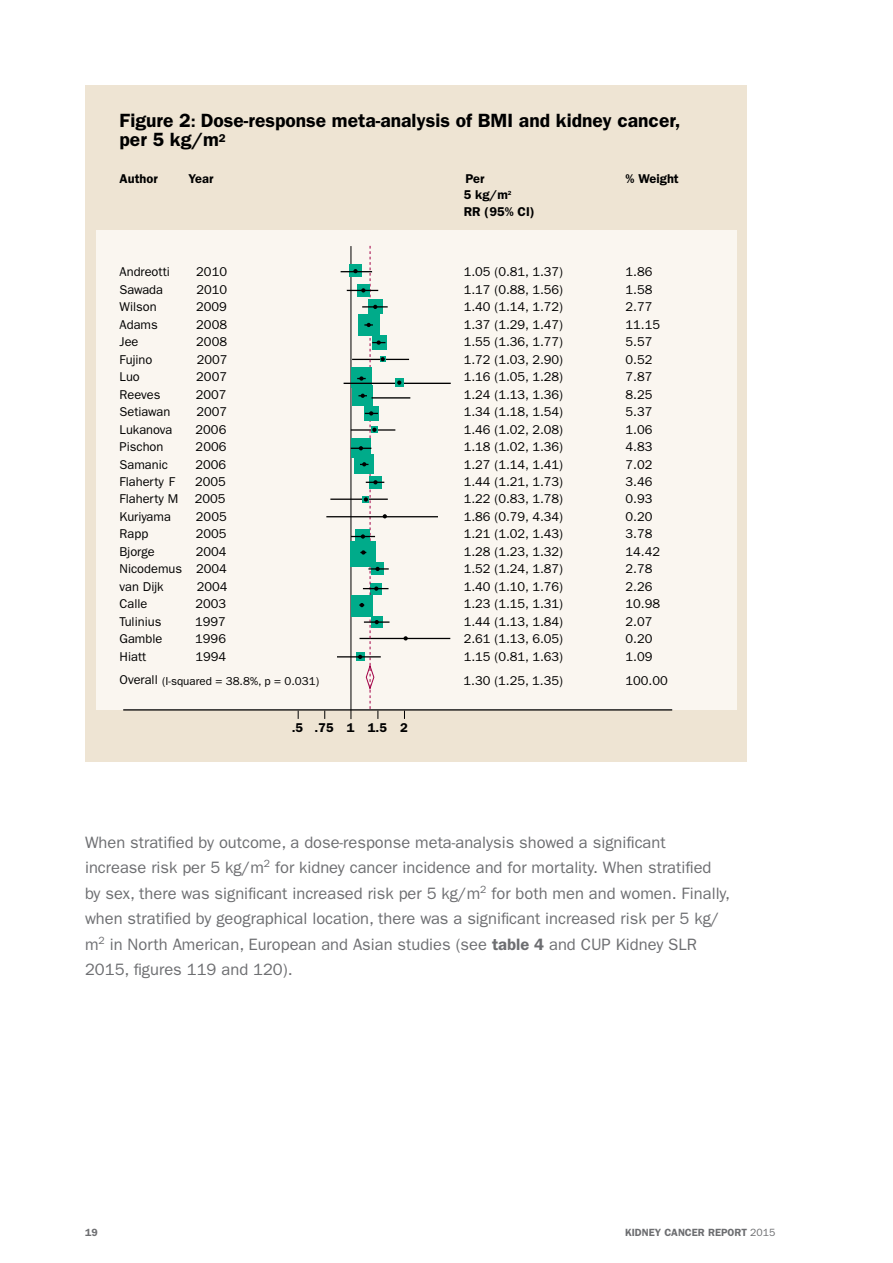
<style>
.page{position:relative;width:893px;height:1263px;background:#fff}
.page>*{position:absolute;margin:0;border:0;box-sizing:border-box;transform-origin:0 0}
.t1{font:600 19.2px/19.2px "ITC Franklin Gothic Std";color:#000}
.t2{font:16.5px/25.5px "ITC Franklin Gothic Std";color:#6d6e71}
.t3{font:12.9px "ITC Franklin Gothic Std";color:#000}
.t4{font:600 12.9px/16.6px "ITC Franklin Gothic Std";color:#000}
.t5{font:11.55px "ITC Franklin Gothic Std";color:#000}
.t6{font:600 10.5px "ITC Franklin Gothic Std";color:#6d6e71}
.s1{font-size:16.5px}
.s2{font-size:12.9px}
.s3{font-weight:600}
.s4{font-weight:400}
</style>
<div class="page">
<div style="left:85px;top:85px;width:662px;height:676px;background:#eee4d3"></div>
<div style="left:96px;top:230px;width:641px;height:480px;background:#faf6f0"></div>
<hr style="left:123px;top:709px;width:549px;height:1px;background:#000">
<hr style="left:352px;top:359px;width:57px;height:1px;background:#000">
<hr style="left:351px;top:429px;width:44px;height:2px;background:#000">
<hr style="left:330px;top:499px;width:58px;height:1px;background:#000">
<hr style="left:360px;top:638px;width:90px;height:1px;background:#000">
<hr style="left:347px;top:290px;width:31px;height:1px;background:#000">
<div style="left:350px;top:265px;width:12px;height:12px;background:#00ab8a"></div>
<hr style="left:341px;top:271px;width:31px;height:1px;background:#000">
<hr style="left:326px;top:516px;width:112px;height:1px;background:#000">
<div style="left:350px;top:541px;width:26px;height:25px;background:#00ab8a"></div>
<hr style="left:368px;top:568px;width:21px;height:2px;background:#000">
<hr style="left:364px;top:621px;width:25px;height:2px;background:#000">
<hr style="left:337px;top:656px;width:44px;height:1px;background:#000">
<hr style="left:344px;top:383px;width:107px;height:1px;background:#000">
<hr style="left:372px;top:397px;width:38px;height:2px;background:#000">
<div style="left:395px;top:378px;width:9px;height:9px;background:#00ab8a"></div>
<svg style="left:397px;top:380px;width:4px;height:5px"></svg>
<svg style="left:351px;top:246px;width:37px;height:473px"></svg>
<h1 class="t1" style="left:120px;top:111px;width:562px">Figure 2<span class="s1">:</span> Dose-response meta-analysis of BMI and kidney cancer, per 5 kg/m<sup>2</sup></h1>
<p class="t4" style="left:120px;top:170px;width:40px">Author</p>
<p class="t4" style="left:189px;top:170px;width:26px">Year</p>
<p class="t4" style="left:465px;top:170px;width:20px">Per</p>
<p class="t4" style="left:625px;top:170px;width:55px">% Weight</p>
<p class="t4" style="left:464px;top:187px;width:73px">5 kg/m<sup>2<br></sup>RR (95% CI)</p>
<p class="t3" style="left:120px;top:265px;width:52px">Andreotti</p>
<p class="t3" style="left:196px;top:265px;width:32px">2010</p>
<p class="t3" style="left:464px;top:265px;width:101px">1.05 (0.81, 1.37)</p>
<p class="t3" style="left:625px;top:265px;width:28px">1.86</p>
<p class="t3" style="left:120px;top:282px;width:45px">Sawada</p>
<p class="t3" style="left:196px;top:282px;width:32px">2010</p>
<p class="t3" style="left:464px;top:282px;width:101px">1.17 (0.88, 1.56)</p>
<p class="t3" style="left:625px;top:282px;width:28px">1.58</p>
<p class="t3" style="left:120px;top:300px;width:39px">Wilson</p>
<p class="t3" style="left:196px;top:300px;width:32px">2009</p>
<p class="t3" style="left:464px;top:300px;width:101px">1.40 (1.14, 1.72)</p>
<p class="t3" style="left:625px;top:300px;width:28px">2.77</p>
<p class="t3" style="left:120px;top:317px;width:40px">Adams</p>
<p class="t3" style="left:196px;top:317px;width:32px">2008</p>
<p class="t3" style="left:464px;top:317px;width:101px">1.37 (1.29, 1.47)</p>
<p class="t3" style="left:625px;top:317px;width:36px">11.15</p>
<p class="t3" style="left:120px;top:334px;width:20px">Jee</p>
<p class="t3" style="left:196px;top:334px;width:32px">2008</p>
<p class="t3" style="left:464px;top:334px;width:101px">1.55 (1.36, 1.77)</p>
<p class="t3" style="left:625px;top:334px;width:28px">5.57</p>
<p class="t3" style="left:120px;top:352px;width:34px">Fujino</p>
<p class="t3" style="left:197px;top:352px;width:32px">2007</p>
<p class="t3" style="left:464px;top:352px;width:101px">1.72 (1.03, 2.90)</p>
<p class="t3" style="left:625px;top:352px;width:28px">0.52</p>
<p class="t3" style="left:120px;top:369px;width:22px">Luo</p>
<p class="t3" style="left:196px;top:369px;width:32px">2007</p>
<p class="t3" style="left:464px;top:369px;width:101px">1.16 (1.05, 1.28)</p>
<p class="t3" style="left:625px;top:369px;width:28px">7.87</p>
<p class="t3" style="left:120px;top:387px;width:42px">Reeves</p>
<p class="t3" style="left:196px;top:387px;width:32px">2007</p>
<p class="t3" style="left:464px;top:387px;width:101px">1.24 (1.13, 1.36)</p>
<p class="t3" style="left:625px;top:387px;width:28px">8.25</p>
<p class="t3" style="left:120px;top:404px;width:52px">Setiawan</p>
<p class="t3" style="left:196px;top:404px;width:32px">2007</p>
<p class="t3" style="left:464px;top:404px;width:101px">1.34 (1.18, 1.54)</p>
<p class="t3" style="left:625px;top:404px;width:28px">5.37</p>
<p class="t3" style="left:120px;top:422px;width:54px">Lukanova</p>
<p class="t3" style="left:196px;top:422px;width:32px">2006</p>
<p class="t3" style="left:464px;top:422px;width:101px">1.46 (1.02, 2.08)</p>
<p class="t3" style="left:625px;top:422px;width:28px">1.06</p>
<p class="t3" style="left:120px;top:439px;width:45px">Pischon</p>
<p class="t3" style="left:196px;top:439px;width:32px">2006</p>
<p class="t3" style="left:464px;top:439px;width:101px">1.18 (1.02, 1.36)</p>
<p class="t3" style="left:625px;top:439px;width:28px">4.83</p>
<p class="t3" style="left:120px;top:457px;width:50px">Samanic</p>
<p class="t3" style="left:195px;top:457px;width:32px">2006</p>
<p class="t3" style="left:464px;top:457px;width:101px">1.27 (1.14, 1.41)</p>
<p class="t3" style="left:625px;top:457px;width:28px">7.02</p>
<p class="t3" style="left:120px;top:474px;width:57px">Flaherty F</p>
<p class="t3" style="left:195px;top:474px;width:32px">2005</p>
<p class="t3" style="left:464px;top:474px;width:101px">1.44 (1.21, 1.73)</p>
<p class="t3" style="left:625px;top:474px;width:28px">3.46</p>
<p class="t3" style="left:120px;top:492px;width:60px">Flaherty M</p>
<p class="t3" style="left:195px;top:492px;width:32px">2005</p>
<p class="t3" style="left:464px;top:492px;width:101px">1.22 (0.83, 1.78)</p>
<p class="t3" style="left:625px;top:492px;width:28px">0.93</p>
<p class="t3" style="left:120px;top:509px;width:53px">Kuriyama</p>
<p class="t3" style="left:196px;top:509px;width:32px">2005</p>
<p class="t3" style="left:464px;top:509px;width:101px">1.86 (0.79, 4.34)</p>
<p class="t3" style="left:625px;top:509px;width:28px">0.20</p>
<p class="t3" style="left:120px;top:526px;width:30px">Rapp</p>
<p class="t3" style="left:196px;top:526px;width:32px">2005</p>
<p class="t3" style="left:464px;top:526px;width:101px">1.21 (1.02, 1.43)</p>
<p class="t3" style="left:625px;top:526px;width:28px">3.78</p>
<p class="t3" style="left:120px;top:544px;width:37px">Bjorge</p>
<p class="t3" style="left:196px;top:544px;width:32px">2004</p>
<p class="t3" style="left:464px;top:544px;width:101px">1.28 (1.23, 1.32)</p>
<p class="t3" style="left:625px;top:544px;width:36px">14.42</p>
<p class="t3" style="left:120px;top:561px;width:109px">Nicodemus 2004</p>
<p class="t3" style="left:464px;top:561px;width:101px">1.52 (1.24, 1.87)</p>
<p class="t3" style="left:625px;top:561px;width:28px">2.78</p>
<p class="t3" style="left:120px;top:579px;width:46px">van Dijk</p>
<p class="t3" style="left:197px;top:579px;width:32px">2004</p>
<p class="t3" style="left:464px;top:579px;width:101px">1.40 (1.10, 1.76)</p>
<p class="t3" style="left:625px;top:579px;width:28px">2.26</p>
<p class="t3" style="left:120px;top:596px;width:29px">Calle</p>
<p class="t3" style="left:195px;top:596px;width:32px">2003</p>
<p class="t3" style="left:464px;top:596px;width:101px">1.23 (1.15, 1.31)</p>
<p class="t3" style="left:625px;top:596px;width:36px">10.98</p>
<p class="t3" style="left:120px;top:614px;width:43px">Tulinius</p>
<p class="t3" style="left:195px;top:614px;width:32px">1997</p>
<p class="t3" style="left:464px;top:614px;width:101px">1.44 (1.13, 1.84)</p>
<p class="t3" style="left:625px;top:614px;width:28px">2.07</p>
<p class="t3" style="left:120px;top:631px;width:44px">Gamble</p>
<p class="t3" style="left:195px;top:631px;width:32px">1996</p>
<p class="t3" style="left:464px;top:631px;width:101px">2.61 (1.13, 6.05)</p>
<p class="t3" style="left:625px;top:631px;width:28px">0.20</p>
<p class="t3" style="left:120px;top:649px;width:28px">Hiatt</p>
<p class="t3" style="left:195px;top:649px;width:32px">1994</p>
<p class="t3" style="left:464px;top:649px;width:101px">1.15 (0.81, 1.63)</p>
<p class="t3" style="left:625px;top:649px;width:28px">1.09</p>
<p class="t5" style="left:120px;top:674px;width:201px"><span class="s2">Overall</span> (I-squared = 38.8%, p = 0.031)</p>
<p class="t3" style="left:464px;top:673px;width:101px">1.30 (1.25, 1.35)</p>
<p class="t3" style="left:625px;top:673px;width:44px">100.00</p>
<p class="t4" style="left:292px;top:719px;width:118px">.5 .75 1 1.5 2</p>
<p class="t2" style="left:85px;top:829px;width:647px">When stratified by outcome, a dose-response meta-analysis showed a significant increase risk per 5 kg/m<sup>2</sup> for kidney cancer incidence and for mortality. When stratified by sex, there was significant increased risk per 5 kg/m<sup>2</sup> for both men and women. Finally, when stratified by geographical location, there was a significant increased risk per 5 kg/ m<sup>2</sup> in North American, European and Asian studies (see <span class="s3">table 4</span> and CUP Kidney SLR 2015, figures 119 and 120).</p>
<p class="t6" style="left:85px;top:1226px;width:14px">19</p>
<p class="t6" style="left:625px;top:1226px;width:152px">KIDNEY CANCER REPORT <span class="s4">2015</span></p>
</div>
